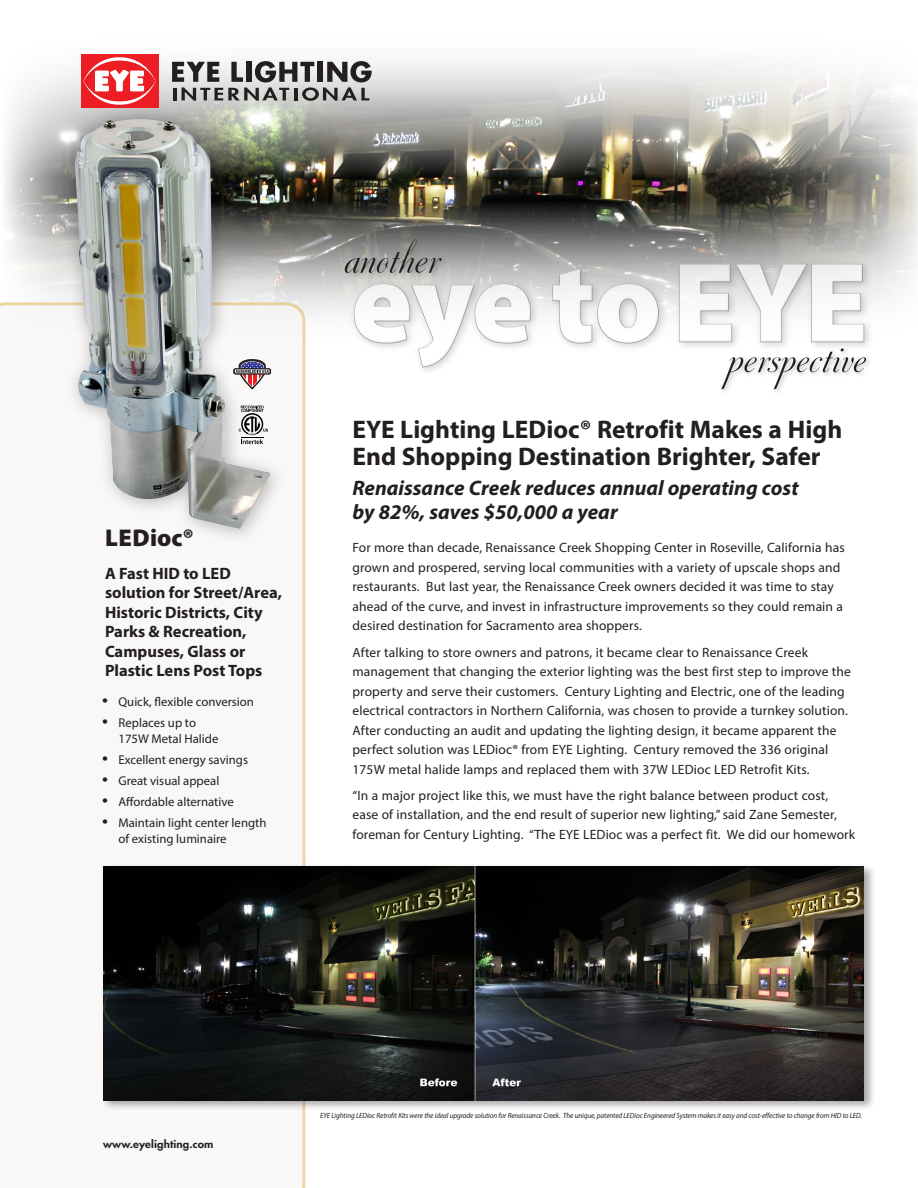
<style>
.page{position:relative;width:918px;height:1188px;background:#fff}
.page>*{position:absolute;margin:0;border:0;box-sizing:border-box;transform-origin:0 0}
.t1{font:900 114px "Myriad Pro";letter-spacing:-.01em;color:#fff}
.t2{font:italic 56.1px "Dorchester Script";color:#231f20}
.t3{font:700 25.5px/27px "Myriad Pro";color:#231f20}
.t4{font:900 24.3px "Myriad Pro";letter-spacing:.015em;color:#231f20}
.t5{font:italic 700 21px/24px "Myriad Pro";color:#231f20}
.t6{font:700 16.5px/19.5px "Myriad Pro";color:#231f20}
.t7{font:13.5px/19.5px "Myriad Pro";letter-spacing:.01em;color:#231f20}
.t8{font:12.75px/16.5px "Myriad Pro";color:#231f20}
.t9{font:800 10.5px "Futura";letter-spacing:.01em;color:#231f20;scale:1.1 1}
.t10{font:italic 7.5px "Myriad Pro";letter-spacing:-.01em;color:#231f20;scale:.95 1}
.s1{font-size:21px}
</style>
<div class="page">
<img style="left:4px;top:54px;width:914px;height:309px">
<svg style="left:0;top:302px;width:305px;height:886px"></svg>
<svg style="left:172px;top:61px;width:200px;height:40px;background:#959494"></svg>
<div style="left:81px;top:54px;width:77px;height:54px;background:#ed1d24"></div>
<svg style="left:83px;top:57px;width:73px;height:48px"></svg>
<div style="left:62px;top:106px;width:225px;height:439px;background:#231f20;opacity:.3"></div>
<img style="left:75px;top:119px;width:195px;height:410px">
<div style="left:101px;top:863px;width:775px;height:249px;background:#231f20;opacity:.4"></div>
<img style="left:104px;top:866px;width:760px;height:234px">
<svg style="left:239px;top:406px;width:29px;height:38px"></svg>
<svg style="left:233px;top:358px;width:38px;height:33px"></svg>
<div style="left:348px;top:258px;width:526px;height:119px;background:#231f20;opacity:.3"></div>
<div style="left:349px;top:259px;width:518px;height:110px;background:#fff;opacity:.75"></div>
<div style="left:353px;top:261px;width:516px;height:111px;background:#231f20;opacity:.22"></div>
<div style="left:342px;top:237px;width:106px;height:43px;background:#231f20;opacity:.3"></div>
<div style="left:719px;top:346px;width:154px;height:49px;background:#231f20;opacity:.3"></div>
<h3 class="t4" style="left:105px;top:521px;width:90px">LEDioc®</h3>
<p class="t6" style="left:105px;top:563px;width:179px">A Fast HID to LED solution for Street/Area,<br>Historic Districts, City<br>Parks &amp; Recreation,<br>Campuses, Glass or<br>Plastic Lens Post Tops</p>
<p class="t8" style="left:102px;top:693px;width:154px"><span class="s1">•</span> Quick, flexible conversion</p>
<p class="t8" style="left:118px;top:714px;width:101px;text-indent:-16px"><span class="s1">•</span> Replaces up to<br>175W Metal Halide</p>
<p class="t8" style="left:102px;top:751px;width:148px"><span class="s1">•</span> Excellent energy savings</p>
<p class="t8" style="left:102px;top:772px;width:119px"><span class="s1">•</span> Great visual appeal</p>
<p class="t8" style="left:102px;top:793px;width:133px"><span class="s1">•</span> Affordable alternative</p>
<p class="t8" style="left:118px;top:814px;width:150px;text-indent:-16px"><span class="s1">•</span> Maintain light center length of existing luminaire</p>
<h2 class="t2" style="left:343px;top:229px;width:108px">another</h2>
<h1 class="t1" style="left:351px;top:227px;width:518px">eye to EYE</h1>
<h2 class="t2" style="left:726px;top:328px;width:151px">perspective</h2>
<h3 class="t3" style="left:352px;top:415px;width:491px">EYE Lighting LEDioc® Retrofit Makes a High<br>End Shopping Destination Brighter, Safer</h3>
<h3 class="t5" style="left:352px;top:476px;width:448px">Renaissance Creek reduces annual operating cost by 82%, saves $50,000 a year</h3>
<p class="t7" style="left:352px;top:538px;width:494px">For more than decade, Renaissance Creek Shopping Center in Roseville, California has grown and prospered, serving local communities with a variety of upscale shops and restaurants. But last year, the Renaissance Creek owners decided it was time to stay ahead of the curve, and invest in infrastructure improvements so they could remain a desired destination for Sacramento area shoppers.</p>
<p class="t7" style="left:352px;top:642px;width:500px">After talking to store owners and patrons, it became clear to Renaissance Creek management that changing the exterior lighting was the best first step to improve the property and serve their customers. Century Lighting and Electric, one of the leading electrical contractors in Northern California, was chosen to provide a turnkey solution.<br>After conducting an audit and updating the lighting design, it became apparent the perfect solution was LEDioc® from EYE Lighting. Century removed the 336 original 175W metal halide lamps and replaced them with 37W LEDioc LED Retrofit Kits.</p>
<p class="t7" style="left:352px;top:785px;width:504px">“In a major project like this, we must have the right balance between product cost, ease of installation, and the end result of superior new lighting,” said Zane Semester, foreman for Century Lighting. “The EYE LEDioc was a perfect fit. We did our homework</p>
<p class="t9" style="left:103px;top:1137px;width:102px">www.eyelighting.com</p>
<p class="t10" style="left:320px;top:1111px;width:572px">EYE Lighting LEDioc Retrofit Kits were the ideal upgrade solution for Renaissance Creek. The unique, patented LEDioc Engineered System makes it easy and cost-effective to change from HID to LED.</p>
</div>
